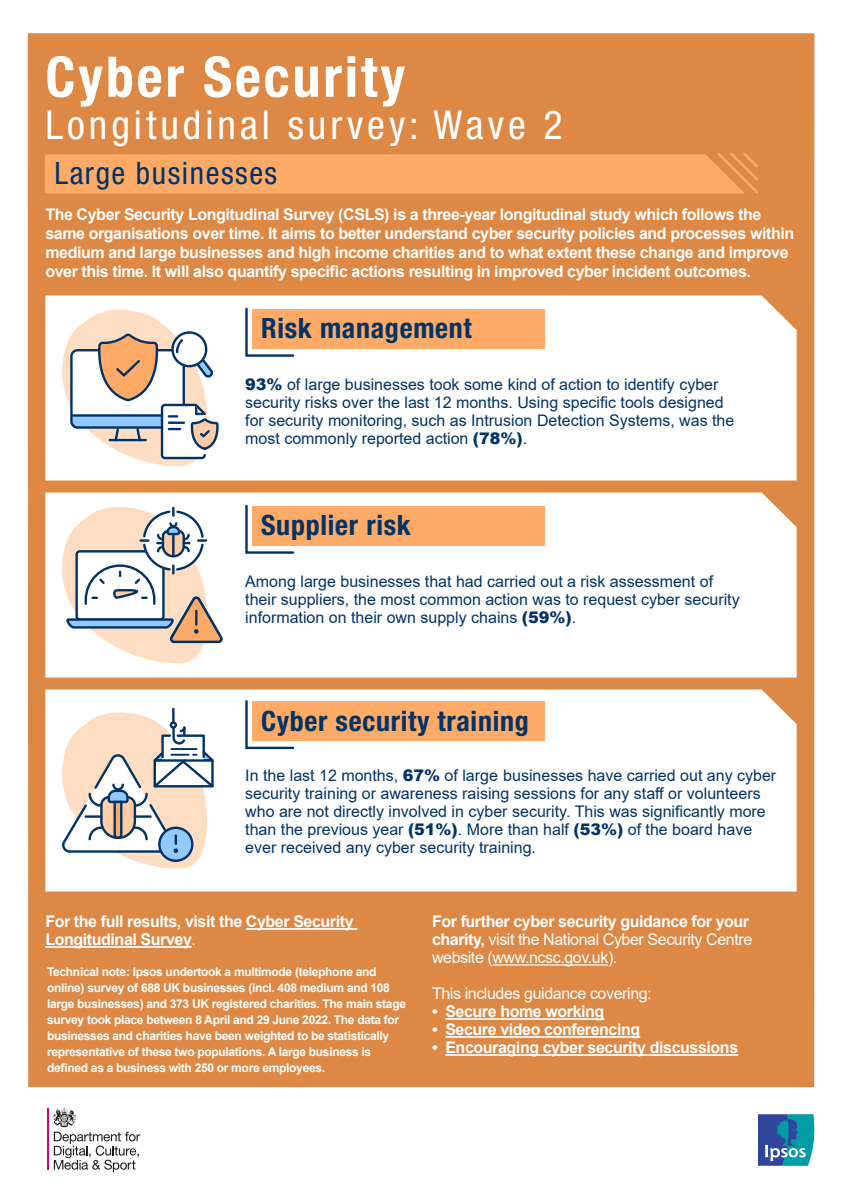
<style>
.page{position:relative;width:842px;height:1191px;background:#fff}
.page>*{position:absolute;margin:0;border:0;box-sizing:border-box;transform-origin:0 0}
.Heading_1{font:700 condensed 56px "Helvetica Neue LT Pro";letter-spacing:.05em;color:#fff}
.Heading_1-2{font:condensed 40px "Helvetica Neue LT Pro";letter-spacing:.1em;color:#fff}
.Heading_2{font:condensed 31px "Helvetica Neue LT Pro";letter-spacing:.05em;color:#036}
.Heading_3{font:700 condensed 28px "Helvetica Neue LT Pro";letter-spacing:.025em;color:#036}
.Paragraph_8pt_9_6{font:16px/18px "Arial";color:#036}
.Stand-first{font:700 16px/19.2px "Arial";letter-spacing:-.025em;color:#fff}
.Paragraph_8pt_9_6-2{font:700 16px/18px "Arial";letter-spacing:-.025em;color:#fff}
.Paragraph_8pt_9_6-3{font:16px/18px "Arial";letter-spacing:-.025em;color:#fff}
.Paragraph_8pt_8_15{font:700 12px/16px "Arial";letter-spacing:-.025em;color:#fff}
.s1{font-weight:900}
.s2{font-weight:400}
.s3{font-weight:700}
</style>
<div class="page">
<div style="left:28px;top:33px;width:786px;height:1054px;background:#d84"></div>
<div style="left:45px;top:689px;width:752px;height:202px;background:#fff"></div>
<svg style="left:244px;top:699px;width:52px;height:51px"></svg>
<div style="left:253px;top:701px;width:292px;height:40px;background:#fa6"></div>
<div style="left:45px;top:295px;width:752px;height:185px;background:#fff"></div>
<svg style="left:244px;top:306px;width:52px;height:52px"></svg>
<div style="left:253px;top:309px;width:292px;height:40px;background:#fa6"></div>
<div style="left:45px;top:492px;width:752px;height:185px;background:#fff"></div>
<svg style="left:244px;top:503px;width:52px;height:52px"></svg>
<div style="left:253px;top:506px;width:292px;height:39px;background:#fa6"></div>
<hr style="left:47px;top:1107px;width:1px;height:62px;background:#d5006d">
<svg style="left:53px;top:1107px;width:87px;height:65px"></svg>
<svg style="left:45px;top:153px;width:713px;height:41px"></svg>
<svg style="left:758px;top:1114px;width:57px;height:51px"></svg>
<svg style="left:60px;top:500px;width:164px;height:164px"></svg>
<svg style="left:60px;top:705px;width:157px;height:165px"></svg>
<svg style="left:60px;top:303px;width:158px;height:164px"></svg>
<hr style="left:246px;top:928px;width:111px;height:1px;background:#fff">
<hr style="left:45px;top:946px;width:147px;height:1px;background:#fff">
<hr style="left:492px;top:964px;width:116px;height:1px;background:#fff">
<hr style="left:445px;top:1018px;width:159px;height:1px;background:#fff">
<hr style="left:445px;top:1036px;width:195px;height:1px;background:#fff">
<hr style="left:445px;top:1054px;width:293px;height:1px;background:#fff">
<h1 class="Heading_1" style="left:45px;top:43px;width:361px">Cyber Security</h1>
<h1 class="Heading_1-2" style="left:45px;top:101px;width:519px">Longitudinal survey: Wave 2</h1>
<h2 class="Heading_2" style="left:54px;top:155px;width:224px">Large businesses</h2>
<p class="Stand-first" style="left:45px;top:205px;width:750px">The Cyber Security Longitudinal Survey (CSLS) is a three-year longitudinal study which follows the same organisations over time. It aims to better understand cyber security policies and processes within medium and large businesses and high income charities and to what extent these change and improve over this time. It will also quantify specific actions resulting in improved cyber incident outcomes.</p>
<h3 class="Heading_3" style="left:261px;top:312px;width:212px">Risk management</h3>
<p class="Paragraph_8pt_9_6" style="left:245px;top:375px;width:491px"><span class="s1">93%</span> of large businesses took some kind of action to identify cyber security risks over the last 12 months. Using specific tools designed for security monitoring, such as Intrusion Detection Systems, was the most commonly reported action <span class="s1">(78%)</span>.</p>
<h3 class="Heading_3" style="left:261px;top:508px;width:151px">Supplier risk</h3>
<p class="Paragraph_8pt_9_6" style="left:245px;top:572px;width:496px">Among large businesses that had carried out a risk assessment of their suppliers, the most common action was to request cyber security information on their own supply chains <span class="s1">(59%)</span>.</p>
<h3 class="Heading_3" style="left:261px;top:704px;width:269px">Cyber security training</h3>
<p class="Paragraph_8pt_9_6" style="left:245px;top:766px;width:532px">In the last 12 months, <span class="s1">67%</span> of large businesses have carried out any cyber security training or awareness raising sessions for any staff or volunteers who are not directly involved in cyber security. This was significantly more than the previous year <span class="s1">(51%)</span>. More than half <span class="s1">(53%)</span> of the board have ever received any cyber security training.</p>
<p class="Paragraph_8pt_9_6-2" style="left:45px;top:912px;width:310px">For the full results, visit the Cyber Security<br>Longitudinal Survey<span class="s2">.</span></p>
<p class="Paragraph_8pt_8_15" style="left:47px;top:963px;width:360px">Technical note: Ipsos undertook a multimode (telephone and online) survey of 688 UK businesses (incl. 408 medium and 108 large businesses) and 373 UK registered charities. The main stage survey took place between 8 April and 29 June 2022. The data for businesses and charities have been weighted to be statistically representative of these two populations. A large business is defined as a business with 250 or more employees.</p>
<p class="Paragraph_8pt_9_6-3" style="left:432px;top:912px;width:322px"><span class="s3">For further cyber security guidance for your charity,</span> visit the National Cyber Security Centre website (www.ncsc.gov.uk).</p>
<p class="Paragraph_8pt_9_6-3" style="left:432px;top:984px;width:221px">This includes guidance covering:</p>
<p class="Paragraph_8pt_9_6-2" style="left:432px;top:1002px;width:174px">• Secure home working</p>
<p class="Paragraph_8pt_9_6-2" style="left:432px;top:1020px;width:210px">• Secure video conferencing</p>
<p class="Paragraph_8pt_9_6-2" style="left:432px;top:1038px;width:308px">• Encouraging cyber security discussions</p>
</div>
